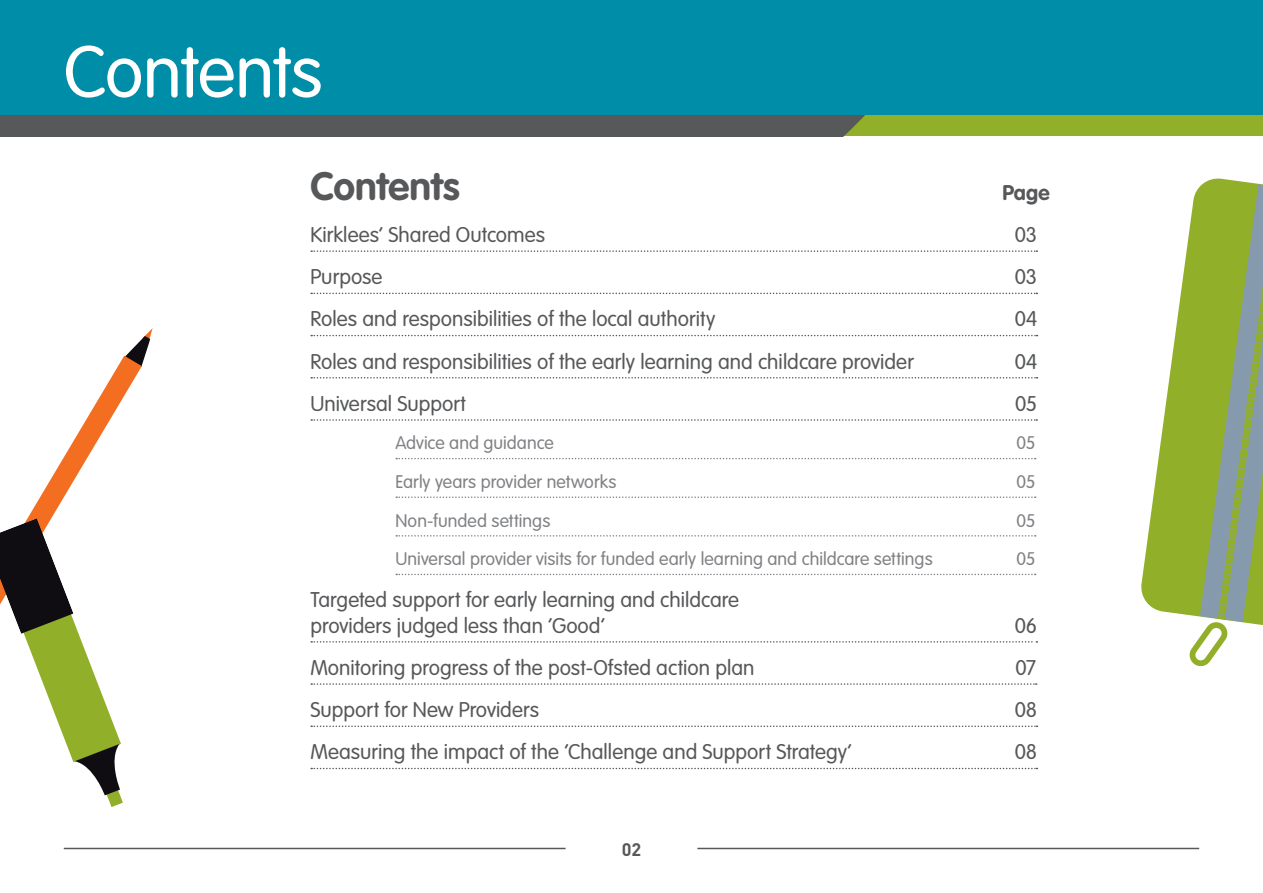
<style>
.page{position:relative;width:1263px;height:893px;background:#fff}
.page>*{position:absolute;margin:0;border:0;box-sizing:border-box;transform-origin:0 0}
.t1{font:300 72px "VAG Rounded LT";letter-spacing:-.015em;color:#fff}
.t2{font:700 39px "VAG Rounded LT";color:#57585a}
.t3{font:300 21px/25.2px "VAG Rounded LT";color:#57585a}
.t4{font:700 21px "VAG Rounded LT";color:#57585a}
.t5{font:300 18px "VAG Rounded LT";color:#808285}
.t6{font:700 18px "DIN";color:#57585a}
</style>
<div class="page">
<svg style="left:0;top:328px;width:153px;height:479px"></svg>
<div style="left:0;top:115px;width:1263px;height:21px;background:#92af2a"></div>
<div style="left:0;top:115px;width:865px;height:21px;background:#57585a"></div>
<div style="left:0;top:0;width:1263px;height:115px;background:#008da8"></div>
<hr style="left:64px;top:848px;width:502px;height:1px;background:#57585a">
<hr style="left:697px;top:848px;width:502px;height:1px;background:#57585a">
<svg style="left:311px;top:250px;width:726px;height:2px"></svg>
<svg style="left:311px;top:293px;width:726px;height:1px"></svg>
<svg style="left:311px;top:335px;width:726px;height:1px"></svg>
<svg style="left:311px;top:377px;width:726px;height:2px"></svg>
<svg style="left:311px;top:419px;width:726px;height:2px"></svg>
<svg style="left:396px;top:458px;width:640px;height:1px"></svg>
<svg style="left:396px;top:496px;width:640px;height:2px"></svg>
<svg style="left:396px;top:535px;width:640px;height:2px"></svg>
<svg style="left:396px;top:574px;width:640px;height:1px"></svg>
<svg style="left:311px;top:641px;width:726px;height:2px"></svg>
<svg style="left:311px;top:683px;width:726px;height:2px"></svg>
<svg style="left:311px;top:725px;width:726px;height:2px"></svg>
<svg style="left:311px;top:768px;width:726px;height:1px"></svg>
<svg style="left:1141px;top:178px;width:119px;height:437px"></svg>
<svg style="left:1188px;top:184px;width:75px;height:483px"></svg>
<h1 class="t1" style="left:64px;top:31px;width:260px">Contents</h1>
<h2 class="t2" style="left:310px;top:163px;width:151px">Contents</h2>
<p class="t4" style="left:1002px;top:180px;width:49px">Page</p>
<p class="t3" style="left:310px;top:223px;width:236px">Kirklees’ Shared Outcomes</p>
<p class="t3" style="left:1015px;top:223px;width:24px">03</p>
<p class="t3" style="left:310px;top:265px;width:74px">Purpose</p>
<p class="t3" style="left:1015px;top:265px;width:24px">03</p>
<p class="t3" style="left:310px;top:307px;width:406px">Roles and responsibilities of the local authority</p>
<p class="t3" style="left:1015px;top:307px;width:24px">04</p>
<p class="t3" style="left:310px;top:349px;width:605px">Roles and responsibilities of the early learning and childcare provider</p>
<p class="t3" style="left:1015px;top:349px;width:24px">04</p>
<p class="t3" style="left:310px;top:392px;width:157px">Universal Support</p>
<p class="t3" style="left:1015px;top:392px;width:24px">05</p>
<p class="t5" style="left:395px;top:433px;width:160px">Advice and guidance</p>
<p class="t5" style="left:1016px;top:433px;width:20px">05</p>
<p class="t5" style="left:395px;top:471px;width:222px">Early years provider networks</p>
<p class="t5" style="left:1016px;top:471px;width:20px">05</p>
<p class="t5" style="left:395px;top:510px;width:156px">Non-funded settings</p>
<p class="t5" style="left:1016px;top:510px;width:20px">05</p>
<p class="t5" style="left:395px;top:549px;width:539px">Universal provider visits for funded early learning and childcare settings</p>
<p class="t5" style="left:1016px;top:549px;width:20px">05</p>
<p class="t3" style="left:310px;top:588px;width:430px">Targeted support for early learning and childcare providers judged less than ‘Good’</p>
<p class="t3" style="left:1015px;top:613px;width:24px">06</p>
<p class="t3" style="left:310px;top:656px;width:445px">Monitoring progress of the post-Ofsted action plan</p>
<p class="t3" style="left:1015px;top:656px;width:22px">07</p>
<p class="t3" style="left:310px;top:698px;width:230px">Support for New Providers</p>
<p class="t3" style="left:1015px;top:698px;width:24px">08</p>
<p class="t3" style="left:310px;top:740px;width:543px">Measuring the impact of the ‘Challenge and Support Strategy’</p>
<p class="t3" style="left:1015px;top:740px;width:24px">08</p>
<p class="t6" style="left:622px;top:837px;width:21px">02</p>
</div>
